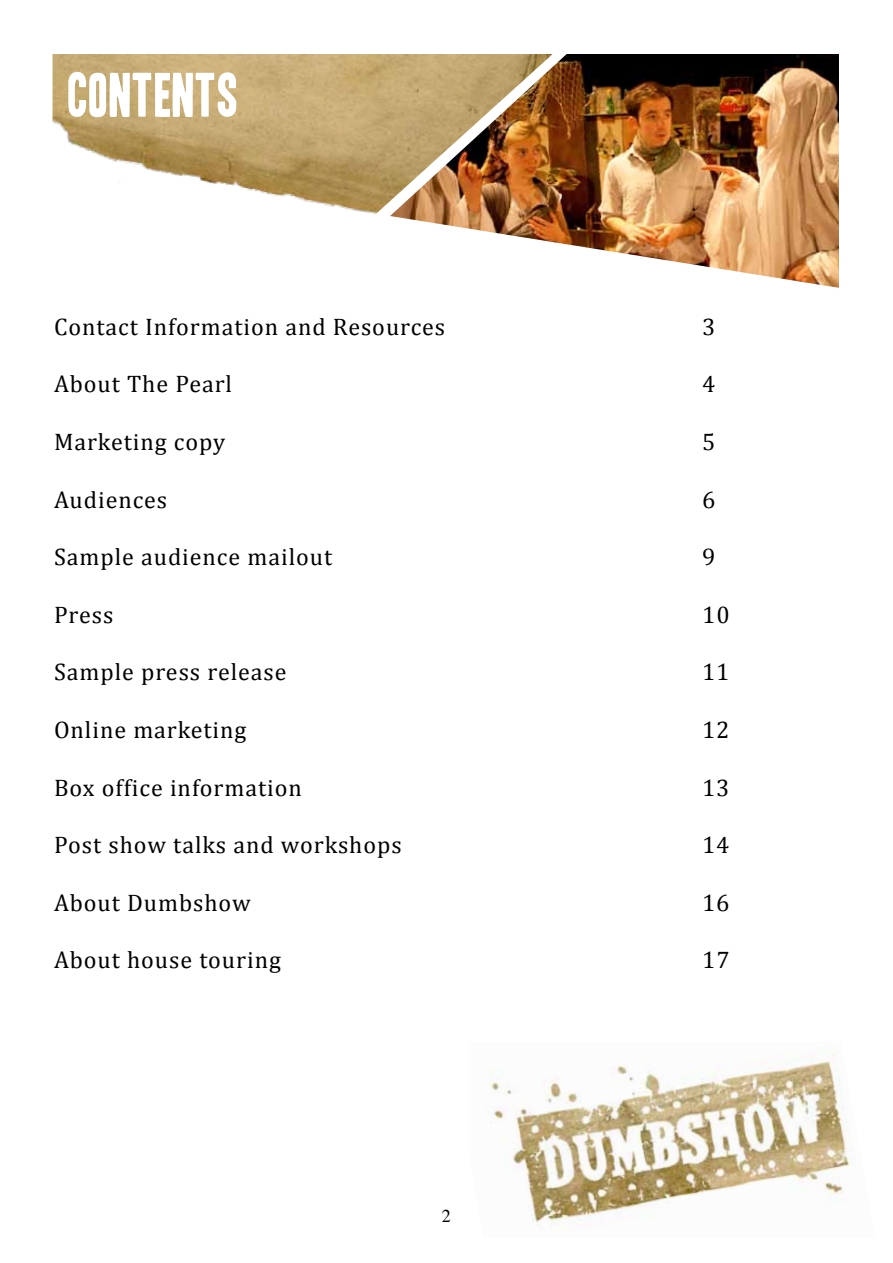
<style>
.page{position:relative;width:893px;height:1263px;background:#fff}
.page>*{position:absolute;margin:0;border:0;box-sizing:border-box;transform-origin:0 0}
.t1{font:54px "Headline One HPLHS";letter-spacing:.02em;color:#fff}
.t2{font:24px "Cambria";letter-spacing:.04em;color:#000}
.t3{font:18px "Times";color:#000}
</style>
<div class="page">
<img style="left:489px;top:1051px;width:362px;height:172px">
<img style="left:53px;top:54px;width:337px;height:160px">
<img style="left:390px;top:54px;width:449px;height:234px">
<h1 class="t1" style="left:68px;top:69px;width:172px">CONTENTS</h1>
<p class="t2" style="left:54px;top:312px;width:393px">Contact Information and Resources</p>
<p class="t2" style="left:702px;top:312px;width:15px">3</p>
<p class="t2" style="left:54px;top:370px;width:180px">About The Pearl</p>
<p class="t2" style="left:702px;top:370px;width:15px">4</p>
<p class="t2" style="left:54px;top:428px;width:173px">Marketing copy</p>
<p class="t2" style="left:702px;top:428px;width:15px">5</p>
<p class="t2" style="left:54px;top:485px;width:115px">Audiences</p>
<p class="t2" style="left:702px;top:485px;width:15px">6</p>
<p class="t2" style="left:54px;top:543px;width:280px">Sample audience mailout</p>
<p class="t2" style="left:702px;top:543px;width:15px">9</p>
<p class="t2" style="left:54px;top:600px;width:61px">Press</p>
<p class="t2" style="left:702px;top:600px;width:29px">10</p>
<p class="t2" style="left:54px;top:658px;width:234px">Sample press release</p>
<p class="t2" style="left:702px;top:658px;width:29px">11</p>
<p class="t2" style="left:54px;top:716px;width:194px">Online marketing</p>
<p class="t2" style="left:702px;top:716px;width:29px">12</p>
<p class="t2" style="left:54px;top:773px;width:249px">Box office information</p>
<p class="t2" style="left:702px;top:773px;width:29px">13</p>
<p class="t2" style="left:54px;top:831px;width:349px">Post show talks and workshops</p>
<p class="t2" style="left:702px;top:831px;width:29px">14</p>
<p class="t2" style="left:54px;top:888px;width:198px">About Dumbshow</p>
<p class="t2" style="left:702px;top:888px;width:29px">16</p>
<p class="t2" style="left:54px;top:946px;width:228px">About house touring</p>
<p class="t2" style="left:702px;top:946px;width:29px">17</p>
<p class="t3" style="left:442px;top:1205px;width:10px">2</p>
</div>
